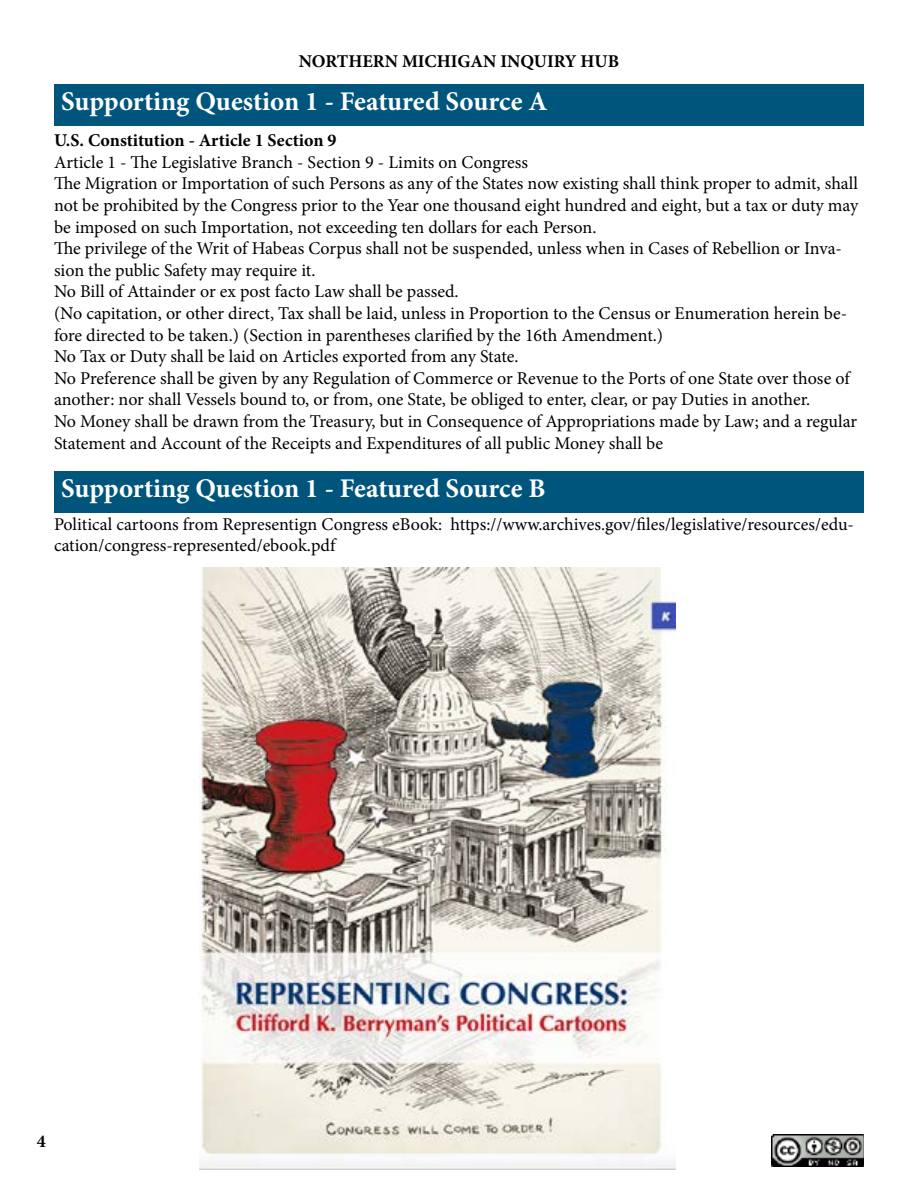
<style>
.page{position:relative;width:918px;height:1188px;background:#fff}
.page>*{position:absolute;margin:0;border:0;box-sizing:border-box;transform-origin:0 0}
.t1{font:700 27px "Minion Pro";letter-spacing:-.005em;color:#fff}
.t2{font:18px/21.6px "Minion Pro";letter-spacing:-.005em;color:#000}
.t3{font:700 18px "Minion Pro";color:#000}
</style>
<div class="page">
<img style="left:772px;top:1134px;width:92px;height:33px">
<div style="left:54px;top:85px;width:810px;height:41px;background:#00557c"></div>
<div style="left:54px;top:472px;width:810px;height:41px;background:#00557c"></div>
<img style="left:200px;top:567px;width:476px;height:603px">
<p class="t3" style="left:299px;top:49px;width:322px">NORTHERN MICHIGAN INQUIRY HUB</p>
<h1 class="t1" style="left:61px;top:82px;width:488px">Supporting Question 1 - Featured Source A</h1>
<p class="t3" style="left:54px;top:128px;width:284px">U.S. Constitution - Article 1 Section 9</p>
<p class="t2" style="left:54px;top:151px;width:806px">Article 1 - The Legislative Branch - Section 9 - Limits on Congress<br>The Migration or Importation of such Persons as any of the States now existing shall think proper to admit, shall not be prohibited by the Congress prior to the Year one thousand eight hundred and eight, but a tax or duty may be imposed on such Importation, not exceeding ten dollars for each Person.<br>The privilege of the Writ of Habeas Corpus shall not be suspended, unless when in Cases of Rebellion or Inva&shy;sion the public Safety may require it.<br>No Bill of Attainder or ex post facto Law shall be passed.<br>(No capitation, or other direct, Tax shall be laid, unless in Proportion to the Census or Enumeration herein be&shy;fore directed to be taken.) (Section in parentheses clarified by the 16th Amendment.)<br>No Tax or Duty shall be laid on Articles exported from any State.<br>No Preference shall be given by any Regulation of Commerce or Revenue to the Ports of one State over those of another: nor shall Vessels bound to, or from, one State, be obliged to enter, clear, or pay Duties in another.<br>No Money shall be drawn from the Treasury, but in Consequence of Appropriations made by Law; and a regular Statement and Account of the Receipts and Expenditures of all public Money shall be</p>
<h1 class="t1" style="left:61px;top:469px;width:486px">Supporting Question 1 - Featured Source B</h1>
<p class="t2" style="left:54px;top:513px;width:801px">Political cartoons from Representign Congress eBook: https://www.archives.gov/files/legislative/resources/edu&shy;cation/congress-represented/ebook.pdf</p>
<p class="t3" style="left:37px;top:1129px;width:10px">4</p>
</div>
